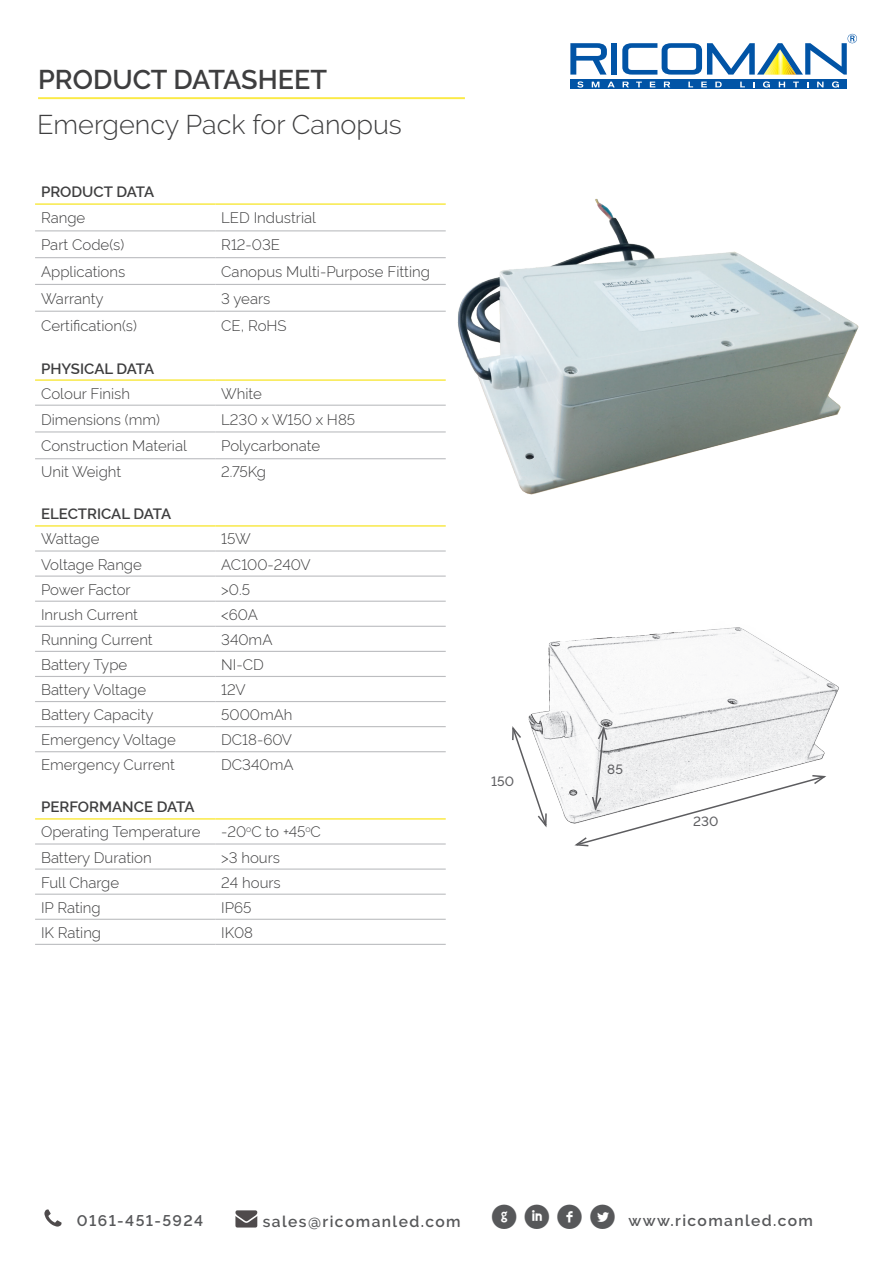
<style>
.page{position:relative;width:893px;height:1263px;background:#fff}
.page>*{position:absolute;margin:0;border:0;box-sizing:border-box;transform-origin:0 0}
.t1{font:300 27px "Raleway";color:#3e3e3f}
.t2{font:600 27px "Raleway";color:#3e3e3f}
.t3{font:600 15.6px "Raleway";letter-spacing:.09em;color:#57585a}
.t4{font:600 15.6px "Rawline";letter-spacing:.09em;color:#57585a}
.t5{font:300 15px "Rawline";color:#3e3e3f}
.t6{font:600 15px "Rawline";color:#3e3e3f}
.t7{font:500 13.5px "Rawline";color:#5f5f62}
.s1{font-family:"Socialico";font-weight:400;font-size:34.65px}
.s2{font-family:"Rawline"}
</style>
<div class="page">
<div style="left:570px;top:80px;width:277px;height:9px;background:#0154a6"></div>
<svg style="left:570px;top:43px;width:37px;height:32px"></svg>
<div style="left:611px;top:43px;width:6px;height:32px;background:#0154a6"></div>
<svg style="left:577px;top:81px;width:6px;height:7px"></svg>
<svg style="left:592px;top:82px;width:7px;height:5px"></svg>
<svg style="left:607px;top:82px;width:8px;height:5px"></svg>
<svg style="left:623px;top:82px;width:6px;height:5px"></svg>
<svg style="left:636px;top:82px;width:6px;height:5px"></svg>
<svg style="left:650px;top:82px;width:5px;height:5px"></svg>
<svg style="left:664px;top:82px;width:6px;height:5px"></svg>
<svg style="left:688px;top:82px;width:5px;height:5px"></svg>
<svg style="left:701px;top:82px;width:6px;height:5px"></svg>
<svg style="left:715px;top:82px;width:7px;height:5px"></svg>
<svg style="left:740px;top:82px;width:5px;height:5px"></svg>
<svg style="left:763px;top:81px;width:7px;height:7px"></svg>
<svg style="left:779px;top:82px;width:6px;height:5px"></svg>
<svg style="left:793px;top:82px;width:6px;height:5px"></svg>
<svg style="left:817px;top:82px;width:6px;height:5px"></svg>
<svg style="left:832px;top:81px;width:7px;height:7px"></svg>
<svg style="left:622px;top:34px;width:235px;height:41px"></svg>
<hr style="left:35px;top:230px;width:180px;height:1px;background:#bcbdc0">
<hr style="left:215px;top:230px;width:231px;height:1px;background:#bcbdc0">
<hr style="left:35px;top:257px;width:180px;height:1px;background:#bcbdc0">
<hr style="left:215px;top:257px;width:231px;height:1px;background:#bcbdc0">
<hr style="left:35px;top:284px;width:180px;height:1px;background:#bcbdc0">
<hr style="left:215px;top:284px;width:231px;height:1px;background:#bcbdc0">
<hr style="left:35px;top:311px;width:180px;height:1px;background:#bcbdc0">
<hr style="left:215px;top:311px;width:231px;height:1px;background:#bcbdc0">
<hr style="left:35px;top:405px;width:180px;height:1px;background:#bcbdc0">
<hr style="left:215px;top:405px;width:231px;height:1px;background:#bcbdc0">
<hr style="left:35px;top:431px;width:180px;height:1px;background:#bcbdc0">
<hr style="left:215px;top:431px;width:231px;height:1px;background:#bcbdc0">
<hr style="left:35px;top:458px;width:180px;height:1px;background:#bcbdc0">
<hr style="left:215px;top:458px;width:231px;height:1px;background:#bcbdc0">
<hr style="left:35px;top:550px;width:180px;height:2px;background:#bcbdc0">
<hr style="left:215px;top:550px;width:231px;height:2px;background:#bcbdc0">
<hr style="left:35px;top:575px;width:180px;height:2px;background:#bcbdc0">
<hr style="left:215px;top:575px;width:231px;height:2px;background:#bcbdc0">
<hr style="left:35px;top:601px;width:180px;height:1px;background:#bcbdc0">
<hr style="left:215px;top:601px;width:231px;height:1px;background:#bcbdc0">
<hr style="left:35px;top:626px;width:180px;height:1px;background:#bcbdc0">
<hr style="left:215px;top:626px;width:231px;height:1px;background:#bcbdc0">
<hr style="left:35px;top:843px;width:180px;height:1px;background:#bcbdc0">
<hr style="left:215px;top:843px;width:231px;height:1px;background:#bcbdc0">
<hr style="left:35px;top:868px;width:180px;height:2px;background:#bcbdc0">
<hr style="left:215px;top:868px;width:231px;height:2px;background:#bcbdc0">
<hr style="left:35px;top:894px;width:180px;height:1px;background:#bcbdc0">
<hr style="left:215px;top:894px;width:231px;height:1px;background:#bcbdc0">
<hr style="left:35px;top:919px;width:180px;height:1px;background:#bcbdc0">
<hr style="left:215px;top:919px;width:231px;height:1px;background:#bcbdc0">
<hr style="left:35px;top:944px;width:180px;height:1px;background:#bcbdc0">
<hr style="left:215px;top:944px;width:231px;height:1px;background:#bcbdc0">
<hr style="left:35px;top:203px;width:180px;height:2px;background:#f8e948">
<hr style="left:215px;top:203px;width:231px;height:2px;background:#f8e948">
<hr style="left:35px;top:379px;width:180px;height:2px;background:#f8e948">
<hr style="left:215px;top:379px;width:231px;height:2px;background:#f8e948">
<hr style="left:35px;top:525px;width:180px;height:2px;background:#f8e948">
<hr style="left:215px;top:525px;width:231px;height:2px;background:#f8e948">
<hr style="left:35px;top:651px;width:180px;height:1px;background:#bcbdc0">
<hr style="left:215px;top:651px;width:231px;height:1px;background:#bcbdc0">
<hr style="left:35px;top:676px;width:180px;height:1px;background:#bcbdc0">
<hr style="left:215px;top:676px;width:231px;height:1px;background:#bcbdc0">
<hr style="left:35px;top:701px;width:180px;height:1px;background:#bcbdc0">
<hr style="left:215px;top:701px;width:231px;height:1px;background:#bcbdc0">
<hr style="left:35px;top:726px;width:180px;height:1px;background:#bcbdc0">
<hr style="left:215px;top:726px;width:231px;height:1px;background:#bcbdc0">
<hr style="left:35px;top:751px;width:180px;height:1px;background:#bcbdc0">
<hr style="left:215px;top:751px;width:231px;height:1px;background:#bcbdc0">
<hr style="left:35px;top:818px;width:180px;height:2px;background:#fbea46">
<hr style="left:215px;top:818px;width:231px;height:2px;background:#fbea46">
<hr style="left:38px;top:97px;width:427px;height:2px;background:#fbea46">
<img style="left:457px;top:198px;width:402px;height:297px">
<img style="left:528px;top:627px;width:311px;height:196px">
<svg style="left:572px;top:724px;width:256px;height:123px"></svg>
<svg style="left:512px;top:724px;width:36px;height:104px"></svg>
<svg style="left:44px;top:1209px;width:18px;height:18px"></svg>
<svg style="left:235px;top:1210px;width:23px;height:17px"></svg>
<h1 class="t2" style="left:38px;top:64px;width:290px">PRODUCT DATASHEET</h1>
<h1 class="t1" style="left:37px;top:109px;width:366px">Emergency Pack for Canopus</h1>
<p class="t6" style="left:41px;top:180px;width:115px">PRODUCT DATA</p>
<p class="t5" style="left:41px;top:206px;width:46px">Range</p>
<p class="t5" style="left:221px;top:206px;width:96px">LED Industrial</p>
<p class="t5" style="left:41px;top:233px;width:85px">Part Code(s)</p>
<p class="t5" style="left:221px;top:233px;width:60px">R12-03E</p>
<p class="t5" style="left:41px;top:260px;width:86px">Applications</p>
<p class="t5" style="left:221px;top:260px;width:210px">Canopus Multi-Purpose Fitting</p>
<p class="t5" style="left:41px;top:287px;width:64px">Warranty</p>
<p class="t5" style="left:221px;top:287px;width:51px">3 years</p>
<p class="t5" style="left:41px;top:313px;width:97px">Certification(s)</p>
<p class="t5" style="left:221px;top:313px;width:67px">CE, RoHS</p>
<p class="t6" style="left:41px;top:357px;width:115px">PHYSICAL DATA</p>
<p class="t5" style="left:41px;top:381px;width:90px">Colour Finish</p>
<p class="t5" style="left:221px;top:381px;width:42px">White</p>
<p class="t5" style="left:41px;top:407px;width:120px">Dimensions (mm)</p>
<p class="t5" style="left:221px;top:407px;width:135px">L230 x W150 x H85</p>
<p class="t5" style="left:41px;top:434px;width:147px">Construction Material</p>
<p class="t5" style="left:221px;top:434px;width:100px">Polycarbonate</p>
<p class="t5" style="left:41px;top:460px;width:82px">Unit Weight</p>
<p class="t5" style="left:221px;top:460px;width:46px">2.75Kg</p>
<p class="t6" style="left:41px;top:502px;width:132px">ELECTRICAL DATA</p>
<p class="t5" style="left:41px;top:527px;width:60px">Wattage</p>
<p class="t5" style="left:221px;top:527px;width:31px">15W</p>
<p class="t5" style="left:41px;top:552px;width:102px">Voltage Range</p>
<p class="t5" style="left:221px;top:552px;width:91px">AC100-240V</p>
<p class="t5" style="left:41px;top:577px;width:91px">Power Factor</p>
<p class="t5" style="left:221px;top:577px;width:30px">&gt;0.5</p>
<p class="t5" style="left:41px;top:602px;width:98px">Inrush Current</p>
<p class="t5" style="left:221px;top:602px;width:38px">&lt;60A</p>
<p class="t5" style="left:41px;top:628px;width:113px">Running Current</p>
<p class="t5" style="left:221px;top:628px;width:53px">340mA</p>
<p class="t5" style="left:41px;top:653px;width:88px">Battery Type</p>
<p class="t5" style="left:221px;top:653px;width:44px">NI-CD</p>
<p class="t5" style="left:41px;top:678px;width:106px">Battery Voltage</p>
<p class="t5" style="left:221px;top:678px;width:26px">12V</p>
<p class="t5" style="left:41px;top:703px;width:114px">Battery Capacity</p>
<p class="t5" style="left:221px;top:703px;width:73px">5000mAh</p>
<p class="t5" style="left:41px;top:728px;width:136px">Emergency Voltage</p>
<p class="t5" style="left:221px;top:728px;width:72px">DC18-60V</p>
<p class="t5" style="left:41px;top:753px;width:135px">Emergency Current</p>
<p class="t5" style="left:221px;top:753px;width:74px">DC340mA</p>
<p class="t6" style="left:41px;top:795px;width:155px">PERFORMANCE DATA</p>
<p class="t5" style="left:41px;top:820px;width:161px">Operating Temperature</p>
<p class="t5" style="left:221px;top:820px;width:101px">-20<sup>o</sup>C to +45<sup>o</sup>C</p>
<p class="t5" style="left:41px;top:845px;width:112px">Battery Duration</p>
<p class="t5" style="left:221px;top:845px;width:60px">&gt;3 hours</p>
<p class="t5" style="left:41px;top:870px;width:80px">Full Charge</p>
<p class="t5" style="left:221px;top:870px;width:61px">24 hours</p>
<p class="t5" style="left:41px;top:895px;width:61px">IP Rating</p>
<p class="t5" style="left:221px;top:895px;width:32px">IP65</p>
<p class="t5" style="left:41px;top:921px;width:62px">IK Rating</p>
<p class="t5" style="left:221px;top:921px;width:33px">IK08</p>
<p class="t7" style="left:491px;top:770px;width:24px">150</p>
<p class="t7" style="left:607px;top:758px;width:17px">85</p>
<p class="t7" style="left:693px;top:811px;width:27px">230</p>
<p class="t4" style="left:77px;top:1208px;width:128px">0161-451-5924</p>
<p class="t3" style="left:263px;top:1213px;width:552px">sales@ricomanled.com <span class="s1">gifl</span> <span class="s2">www.ricomanled.com</span></p>
</div>
